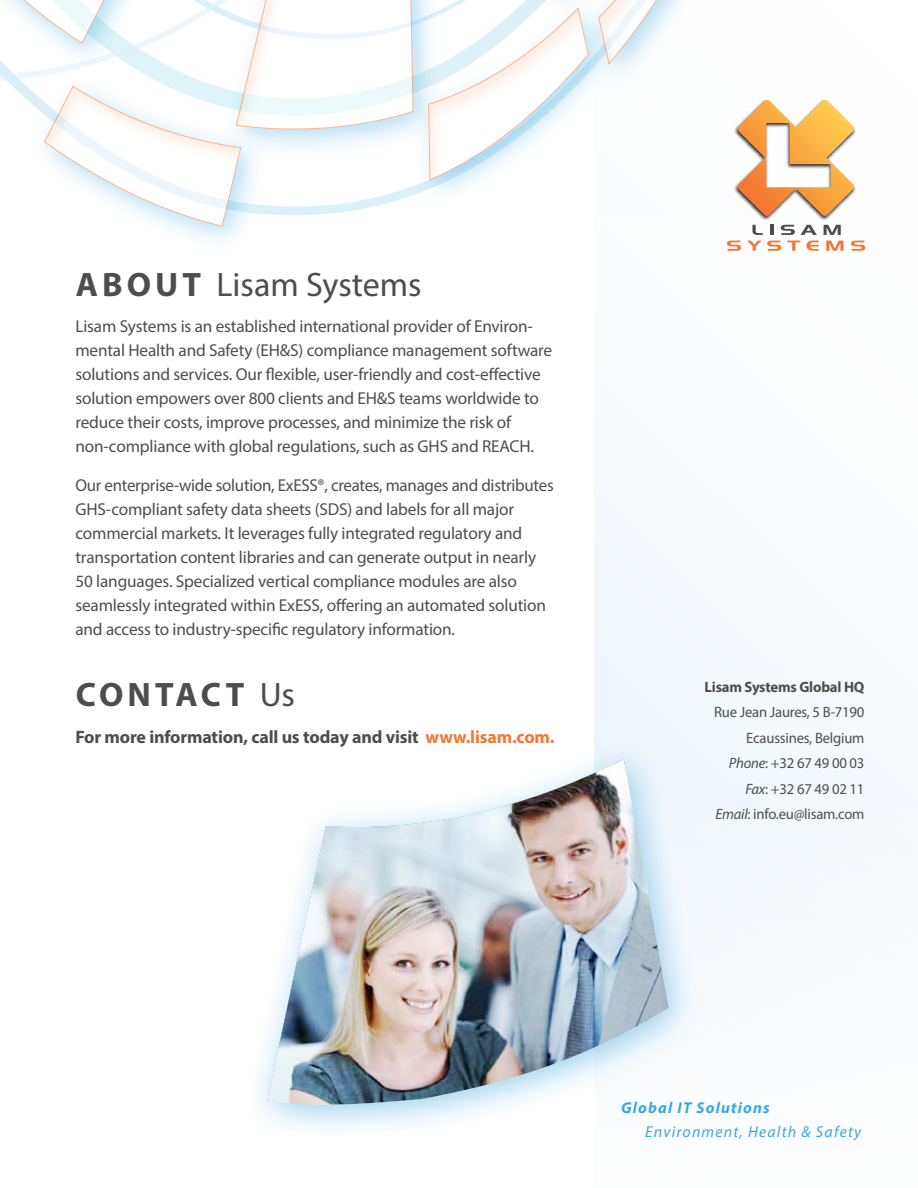
<style>
.page{position:relative;width:918px;height:1188px;background:#fff}
.page>*{position:absolute;margin:0;border:0;box-sizing:border-box;transform-origin:0 0}
.t1{font:34.05px "Myriad Pro";color:#4d4d4f}
.t2{font:700 34.05px "Myriad Pro";letter-spacing:.105em;color:#4d4d4f}
.t3{font:700 18px "Myriad Pro";letter-spacing:-.01em;color:#4d4d4f}
.t4{font:17.25px/24px "Myriad Pro";letter-spacing:-.01em;color:#4d4d4f}
.t5{font:italic 15.75px "Myriad Pro";letter-spacing:.075em;color:#39a8df}
.t6{font:italic 700 15.75px "Myriad Pro";letter-spacing:.075em;color:#39a8df}
.t7{font:15px/25.5px "Myriad Pro";letter-spacing:-.015em;color:#4d4d4f;text-align:right}
.t8{font:700 15px "Myriad Pro";letter-spacing:-.015em;color:#4d4d4f}
.s1{font-weight:700}
.s2{font-weight:400}
.s3{color:#f47734}
.s4{font-style:italic}
</style>
<div class="page">
<div style="left:594px;top:0;width:324px;height:1188px;background:#f9fcfd"></div>
<div style="left:594px;top:784px;width:324px;height:404px;background:#fff"></div>
<div style="left:0;top:0;width:776px;height:255px;background:#fff"></div>
<div style="left:0;top:0;width:751px;height:228px;background:#f47734;opacity:.25"></div>
<img style="left:733px;top:97px;width:123px;height:125px">
<svg style="left:737px;top:100px;width:117px;height:116px"></svg>
<svg style="left:727px;top:241px;width:14px;height:10px"></svg>
<svg style="left:747px;top:241px;width:34px;height:10px"></svg>
<svg style="left:787px;top:241px;width:13px;height:10px"></svg>
<svg style="left:806px;top:241px;width:13px;height:10px"></svg>
<svg style="left:826px;top:241px;width:17px;height:10px"></svg>
<svg style="left:851px;top:241px;width:14px;height:10px"></svg>
<svg style="left:752px;top:225px;width:11px;height:10px"></svg>
<svg style="left:770px;top:225px;width:3px;height:10px"></svg>
<svg style="left:781px;top:225px;width:14px;height:10px"></svg>
<svg style="left:801px;top:225px;width:16px;height:10px"></svg>
<svg style="left:824px;top:225px;width:17px;height:10px"></svg>
<div style="left:244px;top:739px;width:457px;height:403px;background:#39a8df;opacity:.5"></div>
<img style="left:267px;top:760px;width:402px;height:346px">
<h1 class="t1" style="left:76px;top:263px;width:348px"><span class="s1">ABOUT</span> Lisam Systems</h1>
<p class="t4" style="left:75px;top:314px;width:478px">Lisam Systems is an established international provider of Environ&shy;mental Health and Safety (EH&amp;S) compliance management software solutions and services. Our flexible, user-friendly and cost-effective solution empowers over 800 clients and EH&amp;S teams worldwide to reduce their costs, improve processes, and minimize the risk of non-compliance with global regulations, such as GHS and REACH.</p>
<p class="t4" style="left:75px;top:473px;width:480px">Our enterprise-wide solution, ExESS®, creates, manages and distributes GHS-compliant safety data sheets (SDS) and labels for all major commercial markets. It leverages fully integrated regulatory and transportation content libraries and can generate output in nearly 50 languages. Specialized vertical compliance modules are also seamlessly integrated within ExESS, offering an automated solution and access to industry-specific regulatory information.</p>
<h1 class="t2" style="left:76px;top:672px;width:221px">CONTACT <span class="s2">Us</span></h1>
<p class="t3" style="left:75px;top:726px;width:481px">For more information, call us today and visit <span class="s3">www.lisam.com.</span></p>
<p class="t8" style="left:705px;top:677px;width:161px">Lisam Systems Global HQ</p>
<p class="t7" style="left:714px;top:699px;width:152px">Rue Jean Jaures, 5 B-7190<br>Ecaussines, Belgium<br><span class="s4">Phone</span>: +32 67 49 00 03<br><span class="s4">Fax</span>: +32 67 49 02 11<br><span class="s4">Email</span>: info.eu@lisam.com</p>
<p class="t6" style="left:621px;top:1098px;width:150px">Global IT Solutions</p>
<p class="t5" style="left:645px;top:1122px;width:217px">Environment, Health &amp; Safety</p>
</div>
